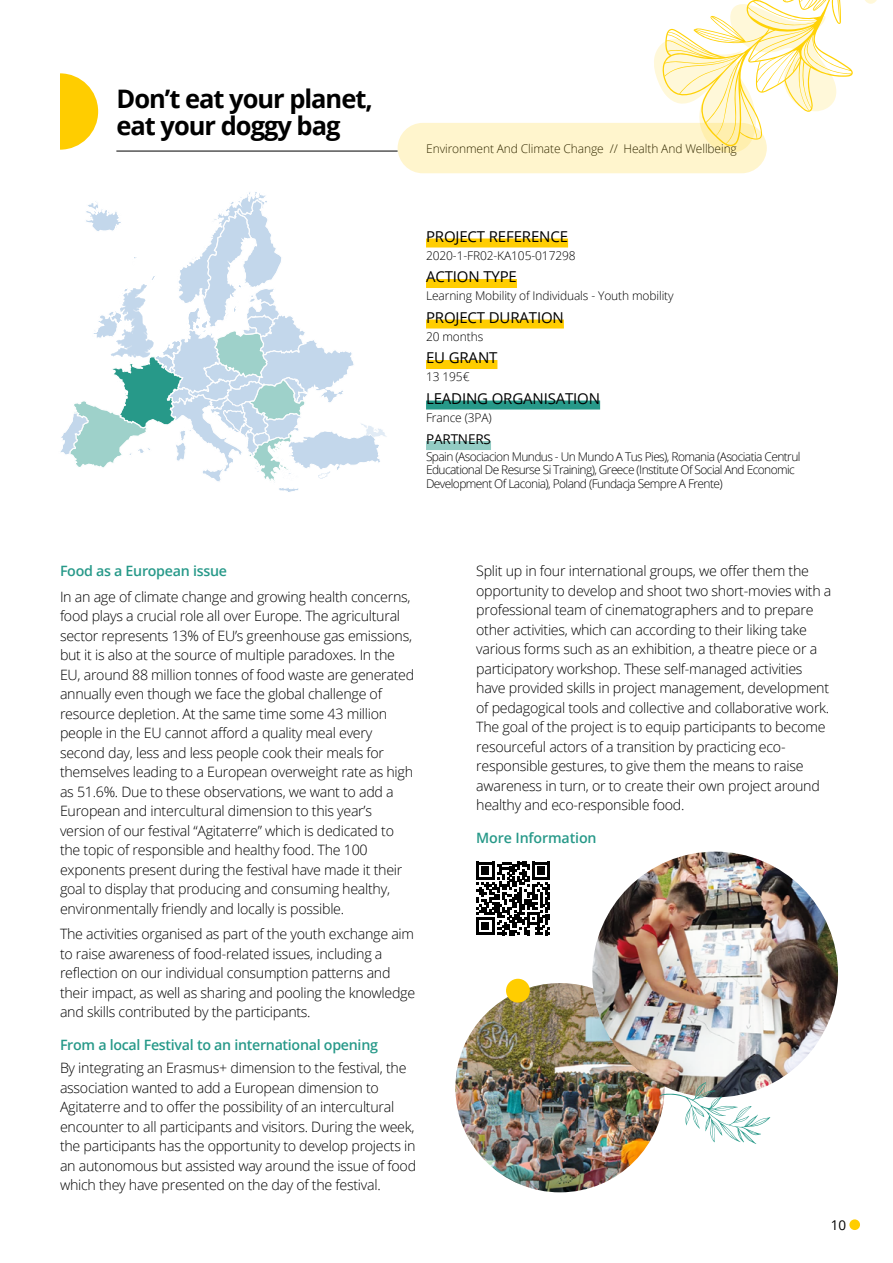
<style>
.page{position:relative;width:893px;height:1263px;background:#fff}
.page>*{position:absolute;margin:0;border:0;box-sizing:border-box;transform-origin:0 0}
.t1{font:700 25.5px/27px "Open Sans";letter-spacing:-.04em;color:#000}
.t2{font:15px "Open Sans";letter-spacing:-.01em;color:#000}
.t3{font:300 14.25px/19.5px "Open Sans";letter-spacing:-.02em;color:#000}
.t4{font:600 14.25px "Open Sans";letter-spacing:-.02em;color:#279989}
.t5{font:13.5px "Open Sans";letter-spacing:-.01em;color:#000}
.t6{font:300 12px/13.5px "Open Sans";letter-spacing:-.05em;color:#000}
.t7{font:300 12px "Open Sans";letter-spacing:-.01em;color:#000}
</style>
<div class="page">
<div style="left:849px;top:1219px;width:11px;height:11px;background:#ffcd00;border-radius:50%"></div>
<svg style="left:60px;top:192px;width:327px;height:300px"></svg>
<svg style="left:60px;top:73px;width:38px;height:77px"></svg>
<div style="left:426px;top:238px;width:142px;height:9px;background:#ffcd00"></div>
<div style="left:426px;top:279px;width:91px;height:9px;background:#ffcd00"></div>
<div style="left:426px;top:319px;width:138px;height:9px;background:#ffcd00"></div>
<div style="left:426px;top:360px;width:71px;height:9px;background:#ffcd00"></div>
<div style="left:426px;top:400px;width:174px;height:9px;background:#279989"></div>
<div style="left:426px;top:441px;width:65px;height:9px;background:#93ccc4"></div>
<svg style="left:477px;top:862px;width:73px;height:73px"></svg>
<img style="left:455px;top:983px;width:210px;height:209px;border-radius:105px">
<img style="left:592px;top:852px;width:246px;height:245px;border-radius:123px">
<svg style="left:654px;top:0;width:223px;height:134px"></svg>
<hr style="left:116px;top:151px;width:282px;height:1px;background:#000">
<svg style="left:398px;top:123px;width:369px;height:50px;background:#fff4c9"></svg>
<img style="left:660px;top:1082px;width:110px;height:62px">
<div style="left:506px;top:979px;width:24px;height:23px;background:#ffcd00;border-radius:50%"></div>
<h1 class="t1" style="left:117px;top:84px;width:258px">Don’t eat your planet, eat your doggy bag</h1>
<p class="t7" style="left:426px;top:141px;width:312px">Environment And Climate Change // Health And Wellbeing</p>
<p class="t2" style="left:426px;top:226px;width:144px">PROJECT REFERENCE</p>
<p class="t7" style="left:426px;top:247px;width:151px">2020-1-FR02-KA105-017298</p>
<p class="t2" style="left:426px;top:266px;width:92px">ACTION TYPE</p>
<p class="t7" style="left:426px;top:287px;width:249px">Learning Mobility of Individuals - Youth mobility</p>
<p class="t2" style="left:426px;top:307px;width:139px">PROJECT DURATION</p>
<p class="t7" style="left:426px;top:328px;width:59px">20 months</p>
<p class="t2" style="left:426px;top:347px;width:73px">EU GRANT</p>
<p class="t6" style="left:426px;top:370px;width:45px">13 195€</p>
<p class="t2" style="left:426px;top:388px;width:176px">LEADING ORGANISATION</p>
<p class="t7" style="left:426px;top:409px;width:67px">France (3PA)</p>
<p class="t5" style="left:426px;top:430px;width:66px">PARTNERS</p>
<p class="t6" style="left:426px;top:449px;width:376px">Spain (Asociacion Mundus - Un Mundo A Tus Pies), Romania (Asociatia Centrul<br>Educational De Resurse Si Training), Greece (Institute Of Social And Economic<br>Development Of Laconia), Poland (Fundacja Sempre A Frente)</p>
<p class="t4" style="left:60px;top:561px;width:168px">Food as a European issue</p>
<p class="t3" style="left:60px;top:587px;width:356px">In an age of climate change and growing health concerns, food plays a crucial role all over Europe. The agricultural sector represents 13% of EU’s greenhouse gas emissions, but it is also at the source of multiple paradoxes. In the EU, around 88 million tonnes of food waste are generated annually even though we face the global challenge of resource depletion. At the same time some 43 million people in the EU cannot afford a quality meal every second day, less and less people cook their meals for themselves leading to a European overweight rate as high as 51.6%. Due to these observations, we want to add a European and intercultural dimension to this year’s version of our festival “Agitaterre” which is dedicated to the topic of responsible and healthy food. The 100 exponents present during the festival have made it their goal to display that producing and consuming healthy, environmentally friendly and locally is possible.</p>
<p class="t3" style="left:60px;top:924px;width:357px">The activities organised as part of the youth exchange aim to raise awareness of food-related issues, including a reflection on our individual consumption patterns and their impact, as well as sharing and pooling the knowledge and skills contributed by the participants.</p>
<p class="t4" style="left:60px;top:1035px;width:319px">From a local Festival to an international opening</p>
<p class="t3" style="left:60px;top:1058px;width:358px">By integrating an Erasmus+ dimension to the festival, the association wanted to add a European dimension to Agitaterre and to offer the possibility of an intercultural encounter to all participants and visitors. During the week, the participants has the opportunity to develop projects in an autonomous but assisted way around the issue of food which they have presented on the day of the festival.</p>
<p class="t3" style="left:476px;top:561px;width:357px">Split up in four international groups, we offer them the opportunity to develop and shoot two short-movies with a professional team of cinematographers and to prepare other activities, which can according to their liking take various forms such as an exhibition, a theatre piece or a participatory workshop. These self-managed activities have provided skills in project management, development of pedagogical tools and collective and collaborative work.<br>The goal of the project is to equip participants to become resourceful actors of a transition by practicing eco&shy;responsible gestures, to give them the means to raise awareness in turn, or to create their own project around healthy and eco-responsible food.</p>
<p class="t4" style="left:476px;top:828px;width:122px">More Information</p>
<p class="t5" style="left:831px;top:1216px;width:17px">10</p>
</div>
